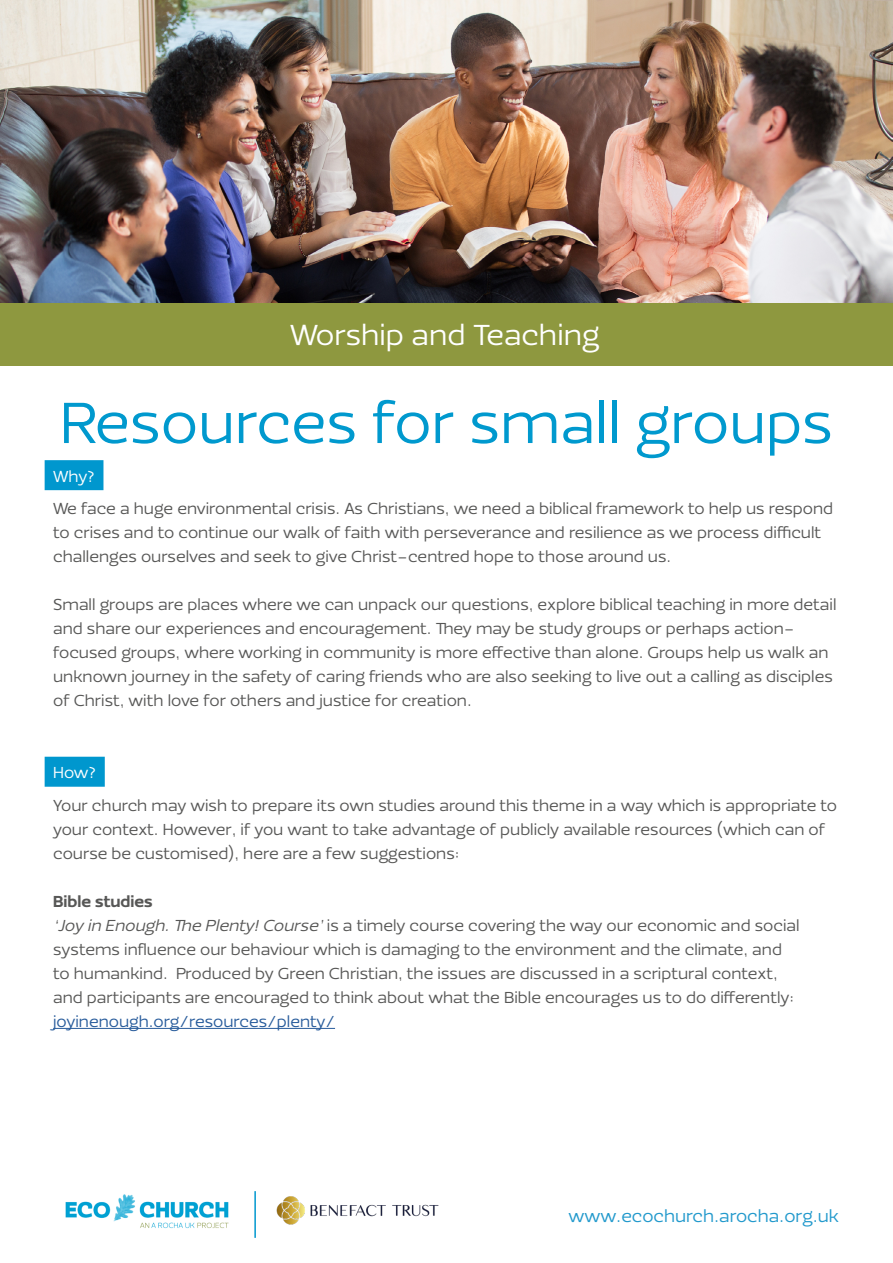
<style>
.page{position:relative;width:893px;height:1263px;background:#fff}
.page>*{position:absolute;margin:0;border:0;box-sizing:border-box;transform-origin:0 0}
.t1{font:60px "Ezzo";color:#0099ce}
.t2{font:30px "Ezzo";color:#fff}
.t3{font:18px "Ezzo";color:#29c}
.t4{font:16.5px/24px "Ezzo";color:#575756}
.t5{font:16.5px "Ezzo";color:#275b9b}
.t6{font:16.5px "Ezzo";letter-spacing:-.01em;color:#fff}
.s1{font-weight:900}
.s2{font-style:italic}
</style>
<div class="page">
<img style="left:65px;top:1194px;width:164px;height:35px">
<div style="left:45px;top:460px;width:58px;height:30px;background:#0097ce"></div>
<div style="left:45px;top:757px;width:60px;height:30px;background:#0097ce"></div>
<hr style="left:53px;top:1028px;width:282px;height:1px;background:#275b9b">
<hr style="left:254px;top:1191px;width:2px;height:47px;background:#0097ce">
<img style="left:276px;top:1196px;width:163px;height:29px">
<img style="left:0;top:0;width:893px;height:304px">
<div style="left:0;top:304px;width:893px;height:62px;background:#8e983f"></div>
<h2 class="t2" style="left:290px;top:316px;width:311px">Worship and Teaching</h2>
<h1 class="t1" style="left:60px;top:385px;width:774px">Resources for small groups</h1>
<p class="t6" style="left:53px;top:466px;width:43px">Why?</p>
<p class="t4" style="left:53px;top:497px;width:782px">We face a huge environmental crisis. As Christians, we need a biblical framework to help us respond to crises and to continue our walk of faith with perseverance and resilience as we process difficult challenges ourselves and seek to give Christ-centred hope to those around us.</p>
<p class="t4" style="left:53px;top:593px;width:785px">Small groups are places where we can unpack our questions, explore biblical teaching in more detail and share our experiences and encouragement. They may be study groups or perhaps action&shy;focused groups, where working in community is more effective than alone. Groups help us walk an unknown journey in the safety of caring friends who are also seeking to live out a calling as disciples of Christ, with love for others and justice for creation.</p>
<p class="t6" style="left:53px;top:762px;width:45px">How?</p>
<p class="t4" style="left:53px;top:793px;width:785px">Your church may wish to prepare its own studies around this theme in a way which is appropriate to your context. However, if you want to take advantage of publicly available resources (which can of course be customised), here are a few suggestions:</p>
<p class="t4" style="left:53px;top:889px;width:748px"><span class="s1">Bible studies<br></span><span class="s2">‘Joy in Enough.The Plenty!Course’</span>is a timely course covering the way our economic and social systems influence our behaviour which is damaging to the environment and the climate, and to humankind. Produced by Green Christian, the issues are discussed in a scriptural context, and participants are encouraged to think about what the Bible encourages us to do differently:</p>
<p class="t5" style="left:53px;top:1011px;width:283px">joyinenough.org/resources/plenty/</p>
<p class="t3" style="left:568px;top:1204px;width:272px">www.ecochurch.arocha.org.uk</p>
</div>
